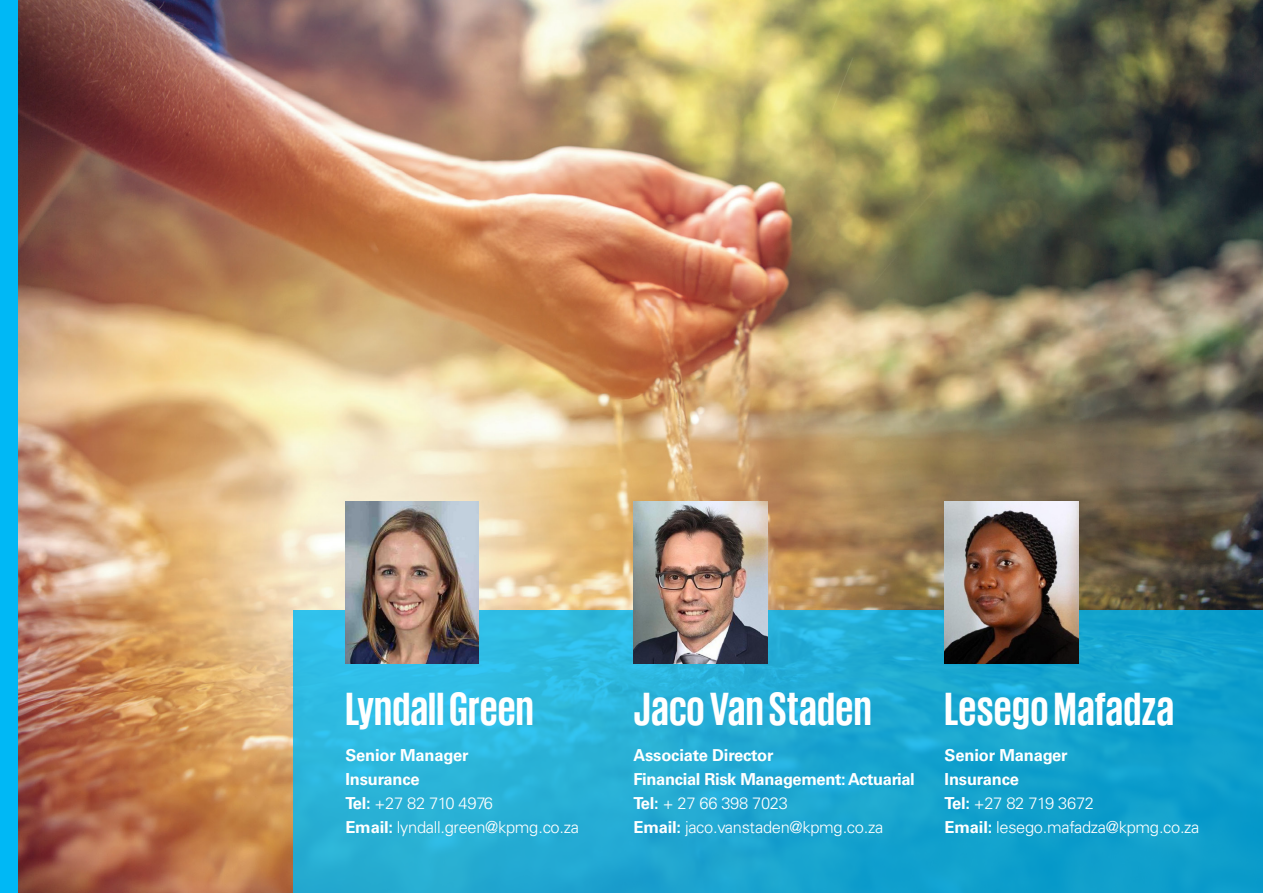
<style>
.page{position:relative;width:1263px;height:893px;background:#fff}
.page>*{position:absolute;margin:0;border:0;box-sizing:border-box;transform-origin:0 0}
.t1{font:700 48px "KPMG";letter-spacing:.005em;color:#fff}
.t2{font:300 16.5px/24px "Univers LT Std";letter-spacing:-.02em;color:#fff}
.t3{font:700 16.5px/24px "Univers LT Std";letter-spacing:-.02em;color:#fff}
.s1{font-weight:700}
.s2{font-weight:300}
</style>
<div class="page">
<img style="left:17px;top:0;width:1246px;height:893px">
<div style="left:0;top:0;width:17px;height:893px;background:#00b8f5"></div>
<svg style="left:293px;top:610px;width:970px;height:283px"></svg>
<img style="left:345px;top:502px;width:134px;height:161px">
<img style="left:944px;top:502px;width:134px;height:161px">
<img style="left:633px;top:502px;width:134px;height:161px">
<h1 class="t1" style="left:345px;top:685px;width:190px">Lyndall Green</h1>
<p class="t2" style="left:345px;top:743px;width:235px"><span class="s1">Senior Manager<br>Insurance<br>Tel:</span> +27 82 710 4976<br><span class="s1">Email:</span> lyndall.green@kpmg.co.za</p>
<h1 class="t1" style="left:633px;top:685px;width:240px">Jaco Van Staden</h1>
<p class="t3" style="left:633px;top:744px;width:283px">Associate Director<br>Financial Risk Management: Actuarial<br>Tel: <span class="s2">+ 27 66 398 7023<br></span>Email: <span class="s2">jaco.vanstaden@kpmg.co.za</span></p>
<h1 class="t1" style="left:944px;top:685px;width:231px">Lesego Mafadza</h1>
<p class="t2" style="left:944px;top:743px;width:256px"><span class="s1">Senior Manager<br>Insurance<br>Tel:</span> +27 82 719 3672<br><span class="s1">Email:</span> lesego.mafadza@kpmg.co.za</p>
</div>
